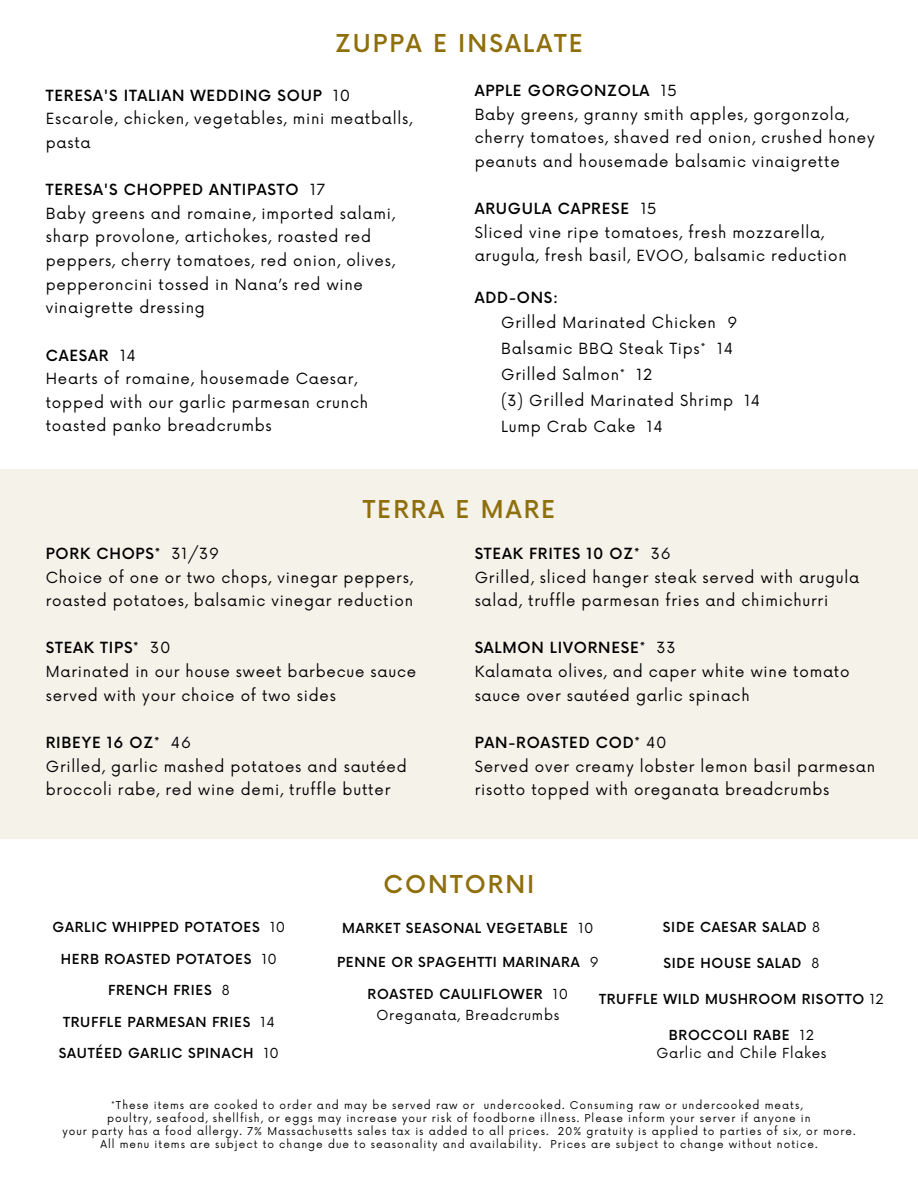
<style>
.page{position:relative;width:918px;height:1188px;background:#fff}
.page>*{position:absolute;margin:0;border:0;box-sizing:border-box;transform-origin:0 0}
.t1{font:500 24px "Now";letter-spacing:.085em;color:#8f6f0c}
.t2{font:15px/23.7px "Now";letter-spacing:.05em;color:#000}
.t3{font:500 15px "Now";letter-spacing:.05em;color:#000}
.t4{font:500 13.5px "Now";letter-spacing:.055em;color:#000}
.t5{font:13.5px "Now";letter-spacing:.055em;color:#000}
.t6{font:10.5px "Now";letter-spacing:.095em;color:#000}
.s1{font-weight:400}
</style>
<div class="page">
<div style="left:0;top:469px;width:918px;height:369px;background:#f5f2ea"></div>
<p class="t1" style="left:335px;top:30px;width:249px">ZUPPA E INSALATE</p>
<p class="t3" style="left:46px;top:87px;width:306px">TERESA'S ITALIAN WEDDING SOUP <span class="s1">10</span></p>
<p class="t2" style="left:46px;top:108px;width:368px">Escarole, chicken, vegetables, mini meatballs, pasta</p>
<p class="t3" style="left:46px;top:182px;width:281px">TERESA'S CHOPPED ANTIPASTO <span class="s1">17</span></p>
<p class="t2" style="left:46px;top:202px;width:351px">Baby greens and romaine, imported salami, sharp provolone, artichokes, roasted red peppers, cherry tomatoes, red onion, olives, pepperoncini tossed in Nana’s red wine vinaigrette dressing</p>
<p class="t3" style="left:46px;top:347px;width:92px">CAESAR <span class="s1">14</span></p>
<p class="t2" style="left:46px;top:368px;width:313px">Hearts of romaine, housemade Caesar,</p>
<p class="t2" style="left:46px;top:391px;width:324px">topped with our garlic parmesan crunch toasted panko breadcrumbs</p>
<p class="t3" style="left:475px;top:82px;width:204px">APPLE GORGONZOLA <span class="s1">15</span></p>
<p class="t2" style="left:475px;top:103px;width:375px">Baby greens, granny smith apples, gorgonzola,</p>
<p class="t2" style="left:475px;top:127px;width:402px">cherry tomatoes, shaved red onion, crushed honey peanuts and housemade balsamic vinaigrette</p>
<p class="t3" style="left:475px;top:201px;width:184px">ARUGULA CAPRESE <span class="s1">15</span></p>
<p class="t2" style="left:475px;top:221px;width:374px">Sliced vine ripe tomatoes, fresh mozzarella, arugula, fresh basil, EVOO, balsamic reduction</p>
<p class="t3" style="left:475px;top:289px;width:85px">ADD-ONS:</p>
<p class="t2" style="left:501px;top:312px;width:238px">Grilled Marinated Chicken 9</p>
<p class="t2" style="left:501px;top:338px;width:233px">Balsamic BBQ Steak Tips* 14</p>
<p class="t2" style="left:501px;top:364px;width:153px">Grilled Salmon* 12</p>
<p class="t2" style="left:501px;top:390px;width:261px">(3) Grilled Marinated Shrimp 14</p>
<p class="t2" style="left:501px;top:415px;width:163px">Lump Crab Cake 14</p>
<p class="t1" style="left:363px;top:497px;width:194px">TERRA E MARE</p>
<p class="t3" style="left:46px;top:545px;width:175px">PORK CHOPS* <span class="s1">31/39</span></p>
<p class="t2" style="left:46px;top:566px;width:369px">Choice of one or two chops, vinegar peppers, roasted potatoes, balsamic vinegar reduction</p>
<p class="t3" style="left:46px;top:640px;width:126px">STEAK TIPS* <span class="s1">30</span></p>
<p class="t2" style="left:46px;top:661px;width:372px">Marinated in our house sweet barbecue sauce served with your choice of two sides</p>
<p class="t3" style="left:46px;top:734px;width:147px">RIBEYE 16 OZ* <span class="s1">46</span></p>
<p class="t2" style="left:46px;top:755px;width:363px">Grilled, garlic mashed potatoes and sautéed broccoli rabe, red wine demi, truffle butter</p>
<p class="t3" style="left:475px;top:545px;width:198px">STEAK FRITES 10 OZ* <span class="s1">36</span></p>
<p class="t2" style="left:475px;top:566px;width:386px">Grilled, sliced hanger steak served with arugula salad, truffle parmesan fries and chimichurri</p>
<p class="t3" style="left:475px;top:640px;width:203px">SALMON LIVORNESE* <span class="s1">33</span></p>
<p class="t2" style="left:475px;top:661px;width:376px">Kalamata olives, and caper white wine tomato sauce over sautéed garlic spinach</p>
<p class="t3" style="left:475px;top:734px;width:194px">PAN-ROASTED COD* <span class="s1">40</span></p>
<p class="t2" style="left:475px;top:755px;width:402px">Served over creamy lobster lemon basil parmesan risotto topped with oreganata breadcrumbs</p>
<p class="t4" style="left:53px;top:920px;width:234px">GARLIC WHIPPED POTATOES <span class="s1">10</span></p>
<p class="t4" style="left:61px;top:951px;width:218px">HERB ROASTED POTATOES <span class="s1">10</span></p>
<p class="t4" style="left:108px;top:983px;width:123px">FRENCH FRIES <span class="s1">8</span></p>
<p class="t4" style="left:63px;top:1014px;width:213px">TRUFFLE PARMESAN FRIES <span class="s1">14</span></p>
<p class="t4" style="left:59px;top:1046px;width:222px">SAUTÉED GARLIC SPINACH <span class="s1">10</span></p>
<p class="t1" style="left:384px;top:871px;width:152px">CONTORNI</p>
<p class="t4" style="left:663px;top:920px;width:159px">SIDE CAESAR SALAD <span class="s1">8</span></p>
<p class="t4" style="left:664px;top:956px;width:158px">SIDE HOUSE SALAD <span class="s1">8</span></p>
<p class="t4" style="left:599px;top:992px;width:286px">TRUFFLE WILD MUSHROOM RISOTTO <span class="s1">12</span></p>
<p class="t4" style="left:669px;top:1028px;width:147px">BROCCOLI RABE <span class="s1">12</span></p>
<p class="t5" style="left:656px;top:1046px;width:172px">Garlic and Chile Flakes</p>
<p class="t4" style="left:342px;top:921px;width:253px">MARKET SEASONAL VEGETABLE <span class="s1">10</span></p>
<p class="t4" style="left:337px;top:955px;width:263px">PENNE OR SPAGEHTTI MARINARA <span class="s1">9</span></p>
<p class="t4" style="left:368px;top:987px;width:202px">ROASTED CAULIFLOWER <span class="s1">10</span></p>
<p class="t5" style="left:377px;top:1008px;width:184px">Oreganata, Breadcrumbs</p>
<p class="t6" style="left:111px;top:1099px;width:693px">*These items are cooked to order and may be served raw or undercooked. Consuming raw or undercooked meats,</p>
<p class="t6" style="left:107px;top:1112px;width:705px">poultry, seafood, shellfish, or eggs may increase your risk of foodborne illness. Please inform your server if anyone in</p>
<p class="t6" style="left:62px;top:1125px;width:795px">your party has a food allergy. 7% Massachusetts sales tax is added to all prices. 20% gratuity is applied to parties of six, or more.</p>
<p class="t6" style="left:100px;top:1138px;width:719px">All menu items are subject to change due to seasonality and availability. Prices are subject to change without notice.</p>
</div>
